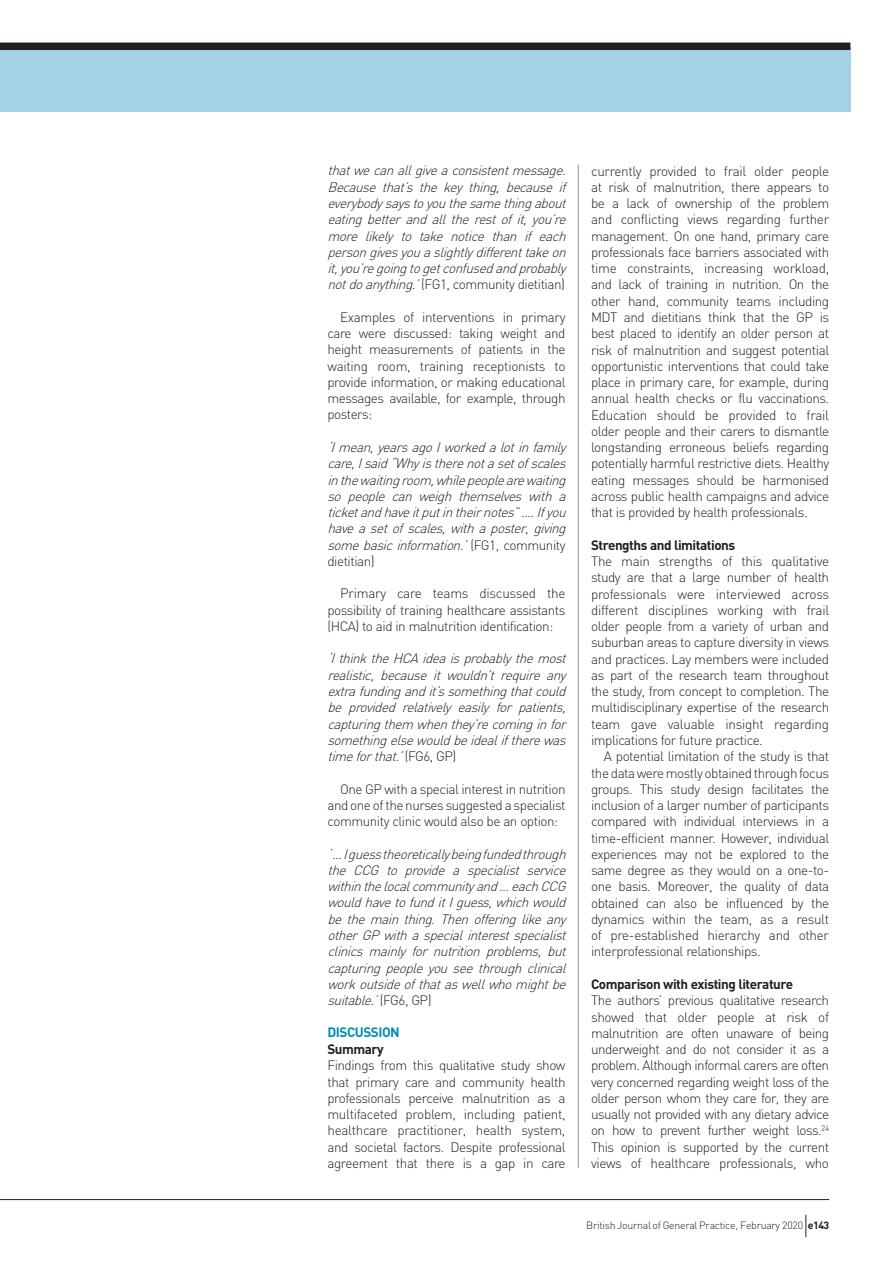
<style>
.page{position:relative;width:893px;height:1263px;background:#fff}
.page>*{position:absolute;margin:0;border:0;box-sizing:border-box;transform-origin:0 0}
.t1{font:300 13.5px/16.2px "DIN";letter-spacing:-.035em;color:#231f20;text-align:justify}
.t2{font:italic 300 13.5px/16.2px "DIN";color:#231f20;text-align:justify}
.t3{font:700 13.5px "DIN";letter-spacing:-.035em;color:#231f20}
.t4{font:700 13.5px "DIN";letter-spacing:-.035em;color:#008fb3}
.t5{font:300 10.5px "DIN";letter-spacing:-.025em;color:#231f20}
.s1{font-style:normal}
.s2{font-weight:700}
</style>
<div class="page">
<div style="left:0;top:48px;width:850px;height:64px;background:#a2d2e3"></div>
<div style="left:0;top:43px;width:850px;height:7px;background:#231f20"></div>
<hr style="left:578px;top:165px;width:1px;height:1003px;background:#939598">
<hr style="left:0;top:1199px;width:829px;height:1px;background:#231f20">
<svg style="left:805px;top:1215px;width:1px;height:22px"></svg>
<p class="t2" style="left:327px;top:162px;width:244px">thatwecanallgiveaconsistentmessage.<br>Because that’s the key thing, because if everybodysaystoyouthesamethingabout eating better and all the rest of it, you’re more likely to take notice than if each persongivesyouaslightlydifferenttakeon it,you’regoingtogetconfusedandprobably notdoanything.’<span class="s1">(FG1, community dietitian)</span></p>
<p class="t1" style="left:327px;top:309px;width:240px;text-indent:13px">Examples of interventions in primary care were discussed: taking weight and height measurements of patients in the waiting room, training receptionists to provide information, or making educational messages available, for example, through posters:</p>
<p class="t2" style="left:327px;top:439px;width:244px;text-align:left">‘Imean,yearsagoIworkedalotinfamily care,Isaid“Whyistherenotasetofscales inthewaitingroom,whilepeoplearewaiting so people can weigh themselves with a ticketandhaveitputintheirnotes”….Ifyou haveasetofscales,withaposter,giving somebasicinformation.’<span class="s1">( F G 1 , c o m m u n i t y dietitian)</span></p>
<p class="t1" style="left:327px;top:585px;width:240px;text-indent:13px">Primary care teams discussed the possibility of training healthcare assistants (HCA) to aid in malnutrition identification:</p>
<p class="t2" style="left:327px;top:650px;width:244px">‘IthinktheHCAideaisprobablythemost realistic, because it wouldn’t require any extrafundingandit’ssomethingthatcould be provided relatively easily for patients, capturingthem whenthey’recominginfor somethingelsewouldbeidealiftherewas timeforthat.’<span class="s1">( F G 6 , G P )</span></p>
<p class="t1" style="left:327px;top:780px;width:240px;text-indent:13px">One GP with a special interest in nutrition and one of the nurses suggested a specialist community clinic would also be an option:</p>
<p class="t2" style="left:327px;top:845px;width:244px">‘… Iguesstheoreticallybeingfundedthrough the CCG to provide a specialist service withinthelocalcommunityand… eachCCG wouldhavetofunditIguess,whichwould be the main thing. Then offering like any otherGPwithaspecialinterestspecialist clinics mainly for nutrition problems, but capturing people you see through clinical workoutsideofthataswellwhomightbe suitable.’<span class="s1">( F G 6 , G P )</span></p>
<p class="t4" style="left:327px;top:1023px;width:74px">DISCUSSION</p>
<p class="t3" style="left:327px;top:1040px;width:58px">Summary</p>
<p class="t1" style="left:327px;top:1057px;width:240px">Findings from this qualitative study show that primary care and community health professionals perceive malnutrition as a multifaceted problem, including patient, healthcare practitioner, health system, and societal factors. Despite professional agreement that there is a gap in care</p>
<p class="t1" style="left:591px;top:162px;width:240px">currently provided to frail older people at risk of malnutrition, there appears to be a lack of ownership of the problem and conflicting views regarding further management. On one hand, primary care professionals face barriers associated with time constraints, increasing workload, and lack of training in nutrition. On the other hand, community teams including MDT and dietitians think that the GP is best placed to identify an older person at risk of malnutrition and suggest potential opportunistic interventions that could take place in primary care, for example, during annual health checks or flu vaccinations.<br>Education should be provided to frail older people and their carers to dismantle longstanding erroneous beliefs regarding potentially harmful restrictive diets. Healthy eating messages should be harmonised across public health campaigns and advice that is provided by health professionals.</p>
<p class="t3" style="left:591px;top:536px;width:146px">Strengths and limitations</p>
<p class="t1" style="left:591px;top:553px;width:240px">The main strengths of this qualitative study are that a large number of health professionals were interviewed across different disciplines working with frail older people from a variety of urban and suburban areas to capture diversity in views and practices. Lay members were included as part of the research team throughout the study, from concept to completion. The multidisciplinary expertise of the research team gave valuable insight regarding implications for future practice.</p>
<p class="t1" style="left:591px;top:748px;width:240px;text-indent:13px">A potential limitation of the study is that the data were mostly obtained through focus groups. This study design facilitates the inclusion of a larger number of participants compared with individual interviews in a time-efficient manner. However, individual experiences may not be explored to the same degree as they would on a one-to&shy;one basis. Moreover, the quality of data obtained can also be influenced by the dynamics within the team, as a result of pre-established hierarchy and other interprofessional relationships.</p>
<p class="t3" style="left:591px;top:975px;width:204px">Comparison with existing literature</p>
<p class="t1" style="left:591px;top:992px;width:240px">The authors’ previous qualitative research showed that older people at risk of malnutrition are often unaware of being underweight and do not consider it as a problem. Although informal carers are often very concerned regarding weight loss of the older person whom they care for, they are usually not provided with any dietary advice on how to prevent further weight loss.<sup>24<br></sup>This opinion is supported by the current views of healthcare professionals, who</p>
<p class="t5" style="left:586px;top:1219px;width:244px">British Journal of General Practice, February 2020 <span class="s2">e143</span></p>
</div>
